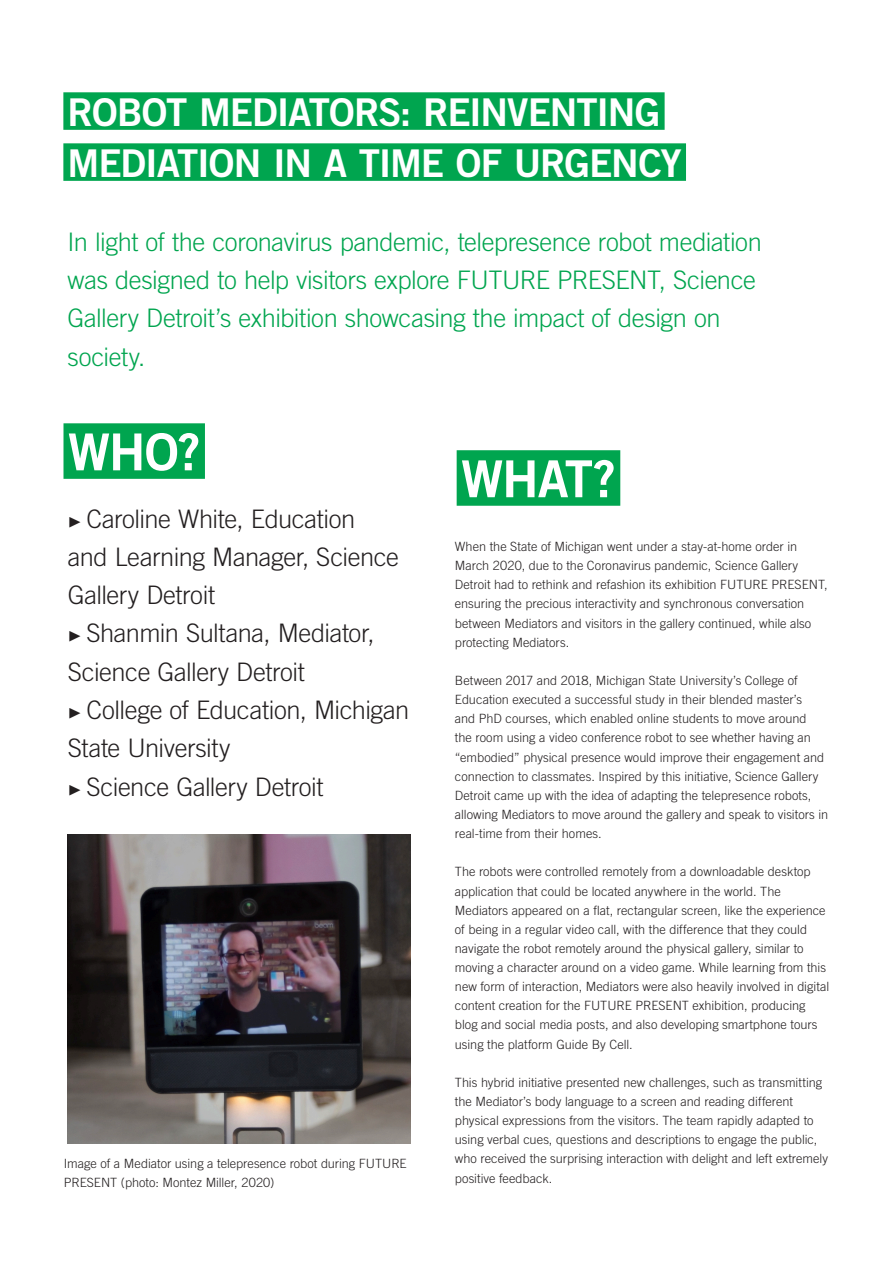
<style>
.page{position:relative;width:893px;height:1263px;background:#fff}
.page>*{position:absolute;margin:0;border:0;box-sizing:border-box;transform-origin:0 0}
.t1{font:51px "Trade Gothic LT Std Bd 2";letter-spacing:-.03em;color:#fff}
.Heading_paragraph_hi{font:38.25px "Trade Gothic LT Std Bd 2";letter-spacing:-.03em;color:#fff}
.t2{font:300 25.5px/38.2px "Trade Gothic LT Std";letter-spacing:-.015em;color:#231f20}
.Large_paragraph{font:300 25.5px/38.2px "Trade Gothic LT Std";letter-spacing:-.015em;color:#00a54f}
.Body_copy{font:300 12.75px/19.2px "Trade Gothic LT Std";color:#231f20}
.s1{font-family:"Minion Pro";font-weight:400;font-size:22.5px}
</style>
<div class="page">
<div style="left:63px;top:92px;width:602px;height:38px;background:#00a54f"></div>
<div style="left:63px;top:143px;width:623px;height:38px;background:#00a54f"></div>
<div style="left:457px;top:450px;width:163px;height:56px;background:#00a54f"></div>
<img style="left:68px;top:835px;width:342px;height:309px">
<div style="left:63px;top:423px;width:142px;height:56px;background:#00a54f"></div>
<p class="Heading_paragraph_hi" style="left:68px;top:88px;width:594px">ROBOT MEDIATORS: REINVENTING</p>
<p class="Heading_paragraph_hi" style="left:68px;top:139px;width:616px">MEDIATION IN A TIME OF URGENCY</p>
<p class="Large_paragraph" style="left:68px;top:222px;width:696px">In light of the coronavirus pandemic, telepresence robot mediation was designed to help visitors explore FUTURE PRESENT, Science Gallery Detroit’s exhibition showcasing the impact of design on society.</p>
<p class="t1" style="left:68px;top:420px;width:134px">WHO?</p>
<p class="t2" style="left:68px;top:499px;width:333px"><span class="s1">▶</span> Caroline White, Education and Learning Manager, Science<br>Gallery Detroit</p>
<p class="t2" style="left:68px;top:614px;width:308px"><span class="s1">▶</span> Shanmin Sultana, Mediator,<br>Science Gallery Detroit</p>
<p class="t2" style="left:68px;top:690px;width:343px"><span class="s1">▶</span> College of Education, Michigan<br>State University</p>
<p class="t2" style="left:68px;top:767px;width:257px"><span class="s1">▶</span> Science Gallery Detroit</p>
<p class="Body_copy" style="left:64px;top:1153px;width:344px">Image of a Mediator using a telepresence robot during FUTURE<br>PRESENT (photo: Montez Miller, 2020)</p>
<p class="t1" style="left:461px;top:447px;width:157px">WHAT?</p>
<p class="Body_copy" style="left:455px;top:537px;width:374px">When the State of Michigan went under a stay-at-home order in March 2020, due to the Coronavirus pandemic, Science Gallery Detroit had to rethink and refashion its exhibition FUTURE PRESENT, ensuring the precious interactivity and synchronous conversation between Mediators and visitors in the gallery continued, while also protecting Mediators.</p>
<p class="Body_copy" style="left:455px;top:671px;width:375px">Between 2017 and 2018, Michigan State University’s College of Education executed a successful study in their blended master’s<br>and PhD courses, which enabled online students to move around<br>the room using a video conference robot to see whether having an “embodied” physical presence would improve their engagement and connection to classmates. Inspired by this initiative, Science Gallery Detroit came up with the idea of adapting the telepresence robots, allowing Mediators to move around the gallery and speak to visitors in real-time from their homes.</p>
<p class="Body_copy" style="left:455px;top:862px;width:376px">The robots were controlled remotely from a downloadable desktop application that could be located anywhere in the world. The Mediators appeared on a flat, rectangular screen, like the experience of being in a regular video call, with the difference that they could navigate the robot remotely around the physical gallery, similar to moving a character around on a video game. While learning from this new form of interaction, Mediators were also heavily involved in digital content creation for the FUTURE PRESENT exhibition, producing blog and social media posts, and also developing smartphone tours using the platform Guide By Cell.</p>
<p class="Body_copy" style="left:455px;top:1072px;width:375px">This hybrid initiative presented new challenges, such as transmitting the Mediator’s body language to a screen and reading different physical expressions from the visitors. The team rapidly adapted to using verbal cues, questions and descriptions to engage the public, who received the surprising interaction with delight and left extremely positive feedback.</p>
</div>
